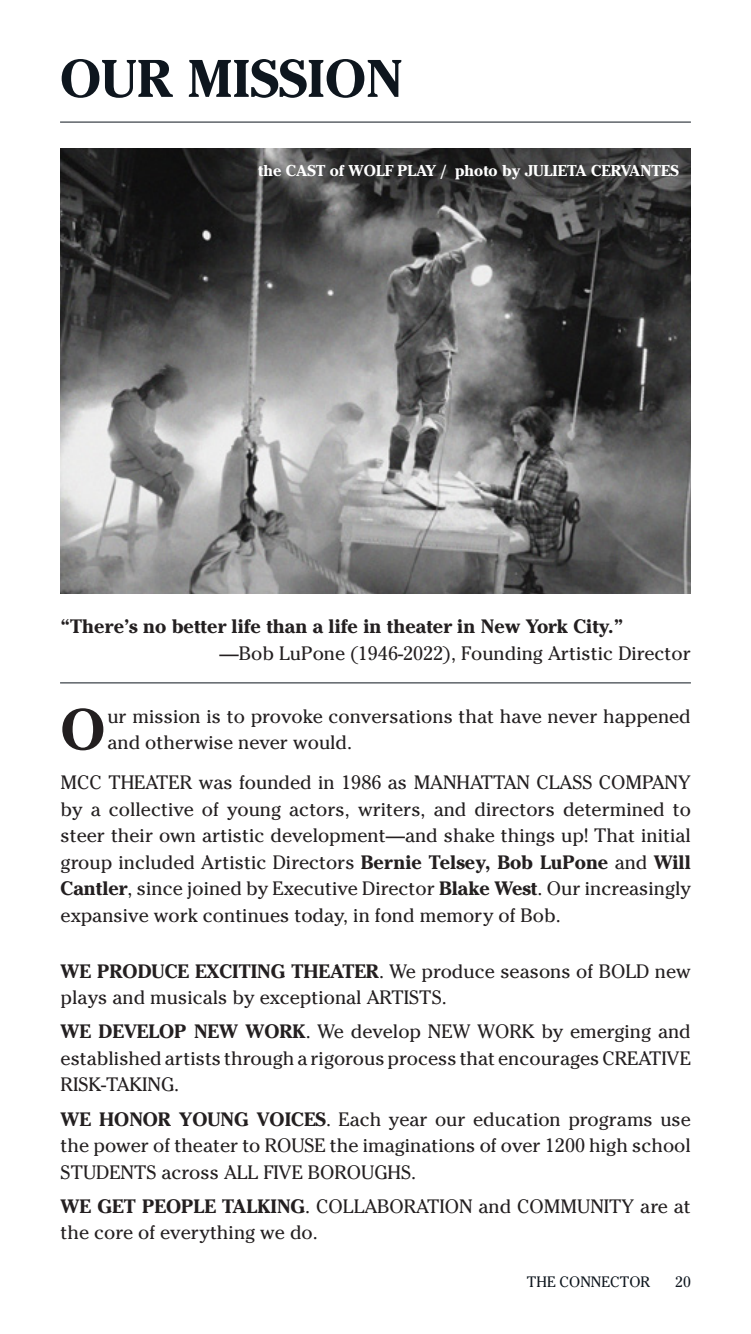
<style>
.page{position:relative;width:751px;height:1334px;background:#fff}
.page>*{position:absolute;margin:0;border:0;box-sizing:border-box;transform-origin:0 0}
.t1{font:700 57px "Cheltenham Std";color:#231f20}
.t2{font:700 52.5px "Cheltenham Std";color:#0e161e}
.t3{font:19.3px/26.5px "Cheltenham Std";color:#231f20}
.t4{font:700 19.3px "Cheltenham Std";color:#231f20}
.t5{font:700 15.6px "Cheltenham Std";color:#fff}
.t6{font:15px "Cheltenham Std";color:#0e161e}
.s1{font-weight:700}
</style>
<div class="page">
<img style="left:60px;top:148px;width:630px;height:446px">
<hr style="left:60px;top:122px;width:630px;height:1px;background:#0e161e">
<hr style="left:60px;top:682px;width:630px;height:1px;background:#0e161e">
<p class="t2" style="left:60px;top:47px;width:344px">OUR MISSION</p>
<p class="t5" style="left:258px;top:161px;width:422px">the CAST of WOLF PLAY / photo by JULIETA CERVANTES</p>
<p class="t4" style="left:61px;top:615px;width:563px">“There’s no better life than a life in theater in New York City.”</p>
<p class="t3" style="left:219px;top:640px;width:472px">—Bob LuPone (1946-2022), Founding Artistic Director</p>
<p class="t1" style="left:61px;top:695px;width:46px">O</p>
<p class="t3" style="left:107px;top:703px;width:584px">ur mission is to provoke conversations that have never happened and otherwise never would.</p>
<p class="t3" style="left:61px;top:769px;width:631px;text-align:justify">MCC THEATER was founded in 1986 as MANHATTAN CLASS COMPANY by a collective of young actors, writers, and directors determined to steer their own artistic development—and shake things up! That initial group included Artistic Directors <span class="s1">Bernie Telsey, Bob LuPone</span> and <span class="s1">Will Cantler</span>, since joined by Executive Director <span class="s1">Blake West</span>. Our increasingly expansive work continues today, in fond memory of Bob.</p>
<p class="t3" style="left:61px;top:958px;width:631px"><span class="s1">WE PRODUCE EXCITING THEATER</span>. We produce seasons of BOLD new plays and musicals by exceptional ARTISTS.</p>
<p class="t3" style="left:61px;top:1019px;width:631px;text-align:justify"><span class="s1">WE DEVELOP NEW WORK</span>. We develop NEW WORK by emerging and established artists through a rigorous process that encourages CREATIVE RISK-TAKING.</p>
<p class="t3" style="left:61px;top:1106px;width:631px;text-align:justify"><span class="s1">WE HONOR YOUNG VOICES</span>. Each year our education programs use the power of theater to ROUSE the imaginations of over 1200 high school STUDENTS across ALL FIVE BOROUGHS.</p>
<p class="t3" style="left:61px;top:1193px;width:631px"><span class="s1">WE GET PEOPLE TALKING</span>. COLLABORATION and COMMUNITY are at the core of everything we do.</p>
<p class="t6" style="left:526px;top:1273px;width:124px">THE CONNECTOR</p>
<p class="t6" style="left:674px;top:1273px;width:17px">20</p>
</div>
